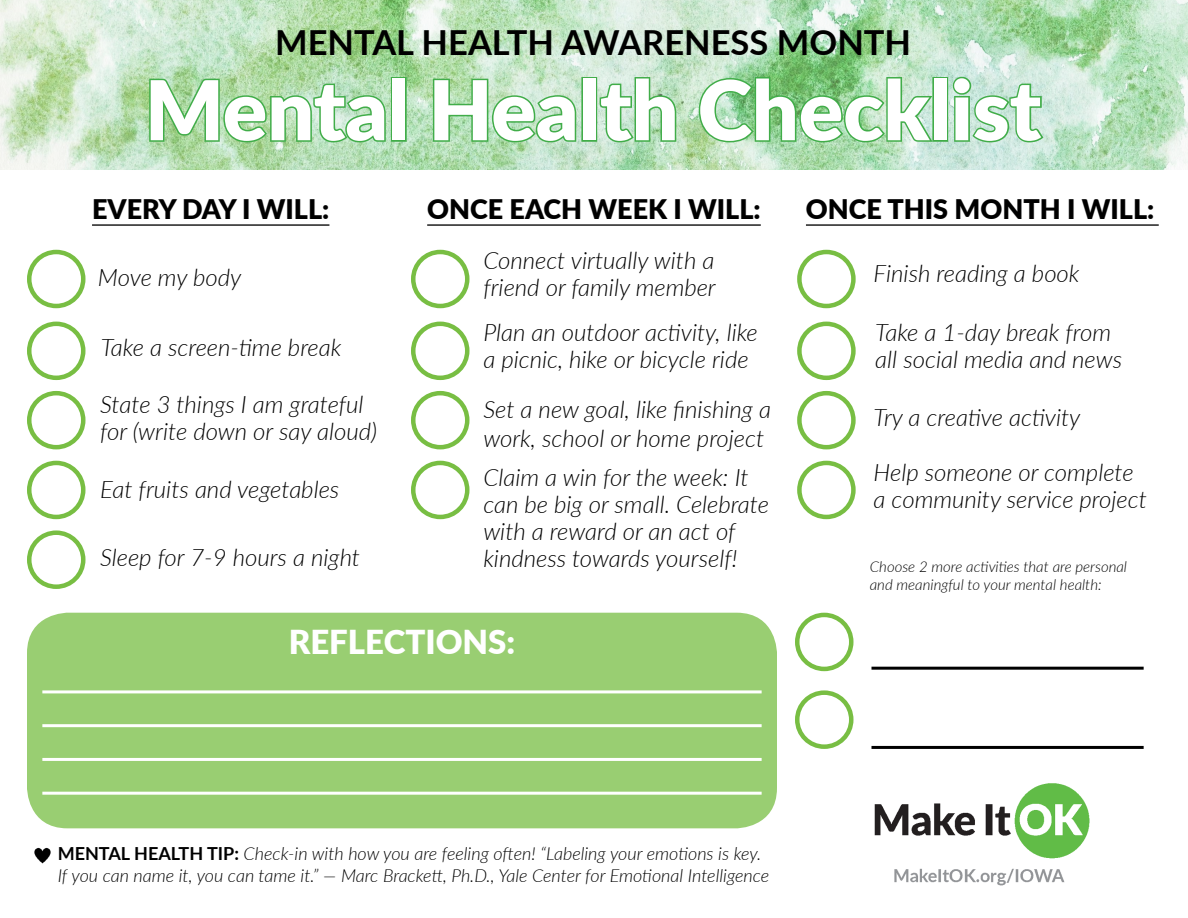
<style>
.page{position:relative;width:1188px;height:918px;background:#fff}
.page>*{position:absolute;margin:0;border:0;box-sizing:border-box;transform-origin:0 0}
.t1{font:900 82.5px "Lato";color:#fff}
.t2{font:700 34.5px "Lato";color:#000}
.t3{font:900 33px "Lato";color:#fff}
.t4{font:900 27px "Lato";color:#000}
.t5{font:italic 300 24px/27px "Lato";color:#000}
.t6{font:italic 300 18px/21.6px "Lato";color:#000}
.t7{font:italic 300 15px/18px "Lato";color:#000}
.s1{font-weight:700;font-style:normal}
</style>
<div class="page">
<hr style="left:806px;top:224px;width:353px;height:2px;background:#000">
<div style="left:27px;top:613px;width:750px;height:215px;background:#99ce72;border-radius:40px"></div>
<div style="left:27px;top:250px;width:58px;height:58px;border:4px solid #78be43;border-radius:50%"></div>
<div style="left:27px;top:461px;width:58px;height:58px;border:4px solid #78be43;border-radius:50%"></div>
<div style="left:27px;top:391px;width:58px;height:58px;border:4px solid #78be43;border-radius:50%"></div>
<div style="left:27px;top:322px;width:58px;height:58px;border:4px solid #78be43;border-radius:50%"></div>
<div style="left:795px;top:613px;width:59px;height:58px;border:4px solid #78be43;border-radius:50%"></div>
<div style="left:795px;top:690px;width:59px;height:59px;border:4px solid #78be43;border-radius:50%"></div>
<img style="left:874px;top:783px;width:216px;height:103px">
<hr style="left:427px;top:224px;width:334px;height:2px;background:#000">
<hr style="left:92px;top:224px;width:237px;height:2px;background:#000">
<img style="left:0;top:0;width:1188px;height:170px">
<hr style="left:872px;top:667px;width:272px;height:3px;background:#000">
<hr style="left:872px;top:746px;width:272px;height:3px;background:#000">
<div style="left:27px;top:530px;width:58px;height:59px;border:4px solid #78be43;border-radius:50%"></div>
<hr style="left:42px;top:690px;width:720px;height:3px;background:#fff">
<hr style="left:42px;top:724px;width:720px;height:3px;background:#fff">
<hr style="left:42px;top:758px;width:720px;height:3px;background:#fff">
<hr style="left:42px;top:792px;width:720px;height:3px;background:#fff">
<img style="left:34px;top:847px;width:17px;height:17px">
<svg style="left:148px;top:76px;width:239px;height:69px;background:#9bd29a"></svg>
<div style="left:391px;top:77px;width:16px;height:65px;border:3px solid #41ad49"></div>
<svg style="left:431px;top:77px;width:147px;height:67px;background:#a3d6a7"></svg>
<div style="left:581px;top:77px;width:16px;height:65px;border:3px solid #41ad49"></div>
<svg style="left:598px;top:76px;width:80px;height:69px;background:#a8d7af"></svg>
<svg style="left:697px;top:76px;width:238px;height:68px;background:#8fcd94"></svg>
<div style="left:932px;top:77px;width:16px;height:65px;border:3px solid #41ad49"></div>
<svg style="left:951px;top:75px;width:94px;height:70px;background:#aad8b8"></svg>
<div style="left:411px;top:250px;width:59px;height:58px;border:4px solid #78be43;border-radius:50%"></div>
<div style="left:411px;top:461px;width:59px;height:58px;border:4px solid #78be43;border-radius:50%"></div>
<div style="left:411px;top:391px;width:59px;height:58px;border:4px solid #78be43;border-radius:50%"></div>
<div style="left:411px;top:322px;width:59px;height:58px;border:4px solid #78be43;border-radius:50%"></div>
<div style="left:797px;top:250px;width:59px;height:58px;border:4px solid #78be43;border-radius:50%"></div>
<div style="left:797px;top:461px;width:59px;height:58px;border:4px solid #78be43;border-radius:50%"></div>
<div style="left:797px;top:391px;width:59px;height:58px;border:4px solid #78be43;border-radius:50%"></div>
<div style="left:797px;top:322px;width:59px;height:58px;border:4px solid #78be43;border-radius:50%"></div>
<h2 class="t2" style="left:275px;top:17px;width:638px">MENTAL HEALTH AWARENESS MONTH</h2>
<h1 class="t1" style="left:145px;top:48px;width:898px">Mental Health Checklist</h1>
<p class="t4" style="left:92px;top:189px;width:239px">EVERY DAY I WILL:</p>
<p class="t4" style="left:427px;top:189px;width:335px">ONCE EACH WEEK I WILL:</p>
<p class="t4" style="left:806px;top:189px;width:350px">ONCE THIS MONTH I WILL:</p>
<p class="t5" style="left:483px;top:246px;width:234px">Connect virtually with a friend or family member</p>
<p class="t5" style="left:98px;top:263px;width:145px">Move my body</p>
<p class="t5" style="left:874px;top:259px;width:207px">Finish reading a book</p>
<p class="t5" style="left:875px;top:318px;width:248px">Take a 1-day break from all social media and news</p>
<p class="t5" style="left:483px;top:318px;width:276px">Plan an outdoor activity, like a picnic, hike or bicycle ride</p>
<p class="t5" style="left:101px;top:333px;width:242px">Take a screen-time break</p>
<p class="t5" style="left:100px;top:390px;width:278px">State 3 things I am grateful for (write down or say aloud)</p>
<p class="t5" style="left:100px;top:475px;width:241px">Eat fruits and vegetables</p>
<p class="t5" style="left:100px;top:543px;width:262px">Sleep for 7-9 hours a night</p>
<p class="t5" style="left:483px;top:394px;width:289px;line-height:28.8px">Set a new goal, like finishing a work, school or home project</p>
<p class="t5" style="left:483px;top:463px;width:287px">Claim a win for the week: It can be big or small. Celebrate with a reward or an act of kindness towards yourself!</p>
<h3 class="t3" style="left:289px;top:617px;width:228px">REFLECTIONS:</h3>
<p class="t6" style="left:58px;top:843px;width:713px"><span class="s1">MENTAL HEALTH TIP:</span> Check-in with how you are feeling often! “Labeling your emotions is key.<br>If you can name it, you can tame it.” — Marc Brackett, Ph.D., Yale Center for Emotional Intelligence</p>
<p class="t5" style="left:874px;top:403px;width:208px">Try a creative activity</p>
<p class="t5" style="left:874px;top:458px;width:275px">Help someone or complete a community service project</p>
<p class="t7" style="left:870px;top:557px;width:259px">Choose 2 more activities that are personal and meaningful to your mental health:</p>
</div>
